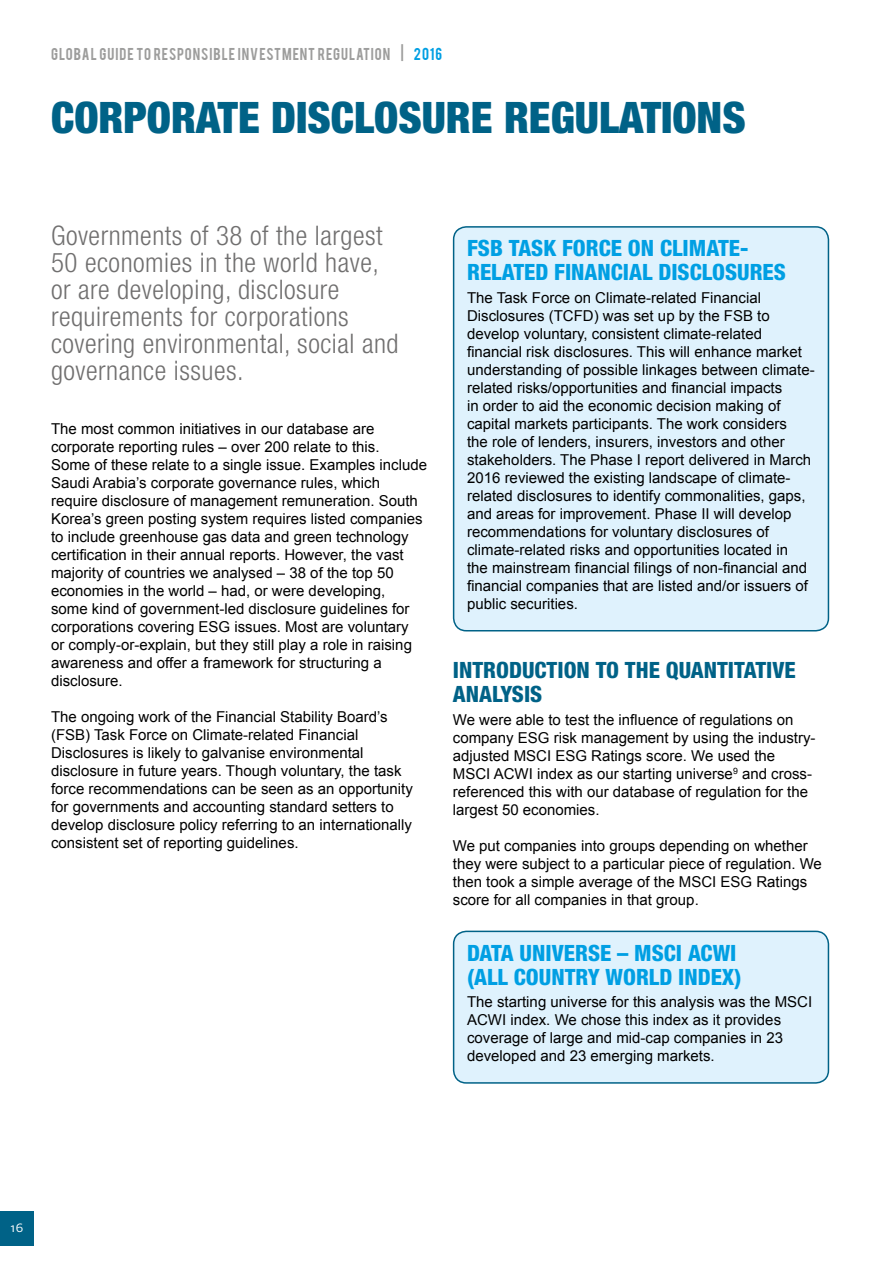
<style>
.page{position:relative;width:893px;height:1263px;background:#fff}
.page>*{position:absolute;margin:0;border:0;box-sizing:border-box;transform-origin:0 0}
.t1{font:900 condensed 43.5px "Helvetica Neue LT Pro";color:#006287}
.t2{font:300 condensed 27px/27px "Helvetica Neue LT Pro";letter-spacing:.02em;color:#706f6f}
.t3{font:800 condensed 22.5px/24px "Helvetica Neue LT Pro";color:#009fe3}
.t4{font:800 condensed 22.5px/24px "Helvetica Neue LT Pro";color:#006287}
.t5{font:15px/18px "Arial";color:#000}
.t6{font:13.5px "Bebas";letter-spacing:.07em;color:#9d9d9c}
.t7{font:12px "Alright Sans";color:#fff}
.s1{color:#009fe3}
</style>
<div class="page">
<div style="left:0;top:1212px;width:34px;height:34px;background:#006287"></div>
<div style="left:454px;top:227px;width:374px;height:404px;background:#dff2fd;border-radius:13px"></div>
<div style="left:453px;top:226px;width:376px;height:405px;border:2px solid #006287;border-radius:13px"></div>
<div style="left:454px;top:931px;width:374px;height:152px;background:#dff2fd;border-radius:13px"></div>
<div style="left:453px;top:931px;width:376px;height:153px;border:2px solid #006287;border-radius:13px"></div>
<p class="t6" style="left:51px;top:44px;width:393px">GLOBAL GUIDE TO RESPONSIBLE INVESTMENT REGULATION | <span class="s1">2016</span></p>
<h1 class="t1" style="left:51px;top:91px;width:696px">CORPORATE DISCLOSURE REGULATIONS</h1>
<h2 class="t2" style="left:51px;top:222px;width:349px">Governments of 38 of the largest<br>50 economies in the world have, or are developing, disclosure requirements for corporations covering environmental, social and governance issues.</h2>
<p class="t5" style="left:51px;top:420px;width:378px">The most common initiatives in our database are corporate reporting rules – over 200 relate to this.<br>Some of these relate to a single issue. Examples include Saudi Arabia’s corporate governance rules, which require disclosure of management remuneration. South Korea’s green posting system requires listed companies to include greenhouse gas data and green technology certification in their annual reports. However, the vast majority of countries we analysed – 38 of the top 50 economies in the world – had, or were developing,<br>some kind of government-led disclosure guidelines for corporations covering ESG issues. Most are voluntary<br>or comply-or-explain, but they still play a role in raising awareness and offer a framework for structuring a disclosure.</p>
<p class="t5" style="left:51px;top:708px;width:363px">The ongoing work of the Financial Stability Board’s (FSB) Task Force on Climate-related Financial Disclosures is likely to galvanise environmental disclosure in future years. Though voluntary, the task force recommendations can be seen as an opportunity for governments and accounting standard setters to develop disclosure policy referring to an internationally consistent set of reporting guidelines.</p>
<h3 class="t3" style="left:467px;top:236px;width:320px">FSB TASK FORCE ON CLIMATE-<br>RELATED FINANCIAL DISCLOSURES</h3>
<p class="t5" style="left:467px;top:289px;width:349px">The Task Force on Climate-related Financial Disclosures (TCFD) was set up by the FSB to develop voluntary, consistent climate-related financial risk disclosures. This will enhance market understanding of possible linkages between climate&shy;related risks/opportunities and financial impacts<br>in order to aid the economic decision making of capital markets participants. The work considers<br>the role of lenders, insurers, investors and other stakeholders. The Phase I report delivered in March 2016 reviewed the existing landscape of climate&shy;related disclosures to identify commonalities, gaps, and areas for improvement. Phase II will develop recommendations for voluntary disclosures of climate-related risks and opportunities located in<br>the mainstream financial filings of non-financial and financial companies that are listed and/or issuers of public securities.</p>
<h3 class="t4" style="left:453px;top:658px;width:344px">INTRODUCTION TO THE QUANTITATIVE<br>ANALYSIS</h3>
<p class="t5" style="left:453px;top:710px;width:364px">We were able to test the influence of regulations on company ESG risk management by using the industry&shy;adjusted MSCI ESG Ratings score. We used the MSCI ACWI index as our starting universe<sup>9</sup> and cross&shy;referenced this with our database of regulation for the largest 50 economies.</p>
<p class="t5" style="left:453px;top:836px;width:371px">We put companies into groups depending on whether they were subject to a particular piece of regulation. We then took a simple average of the MSCI ESG Ratings score for all companies in that group.</p>
<h3 class="t3" style="left:467px;top:940px;width:276px">DATA UNIVERSE – MSCI ACWI (ALL COUNTRY WORLD INDEX)</h3>
<p class="t5" style="left:467px;top:993px;width:347px">The starting universe for this analysis was the MSCI ACWI index. We chose this index as it provides coverage of large and mid-cap companies in 23 developed and 23 emerging markets.</p>
<p class="t7" style="left:10px;top:1220px;width:14px">16</p>
</div>
